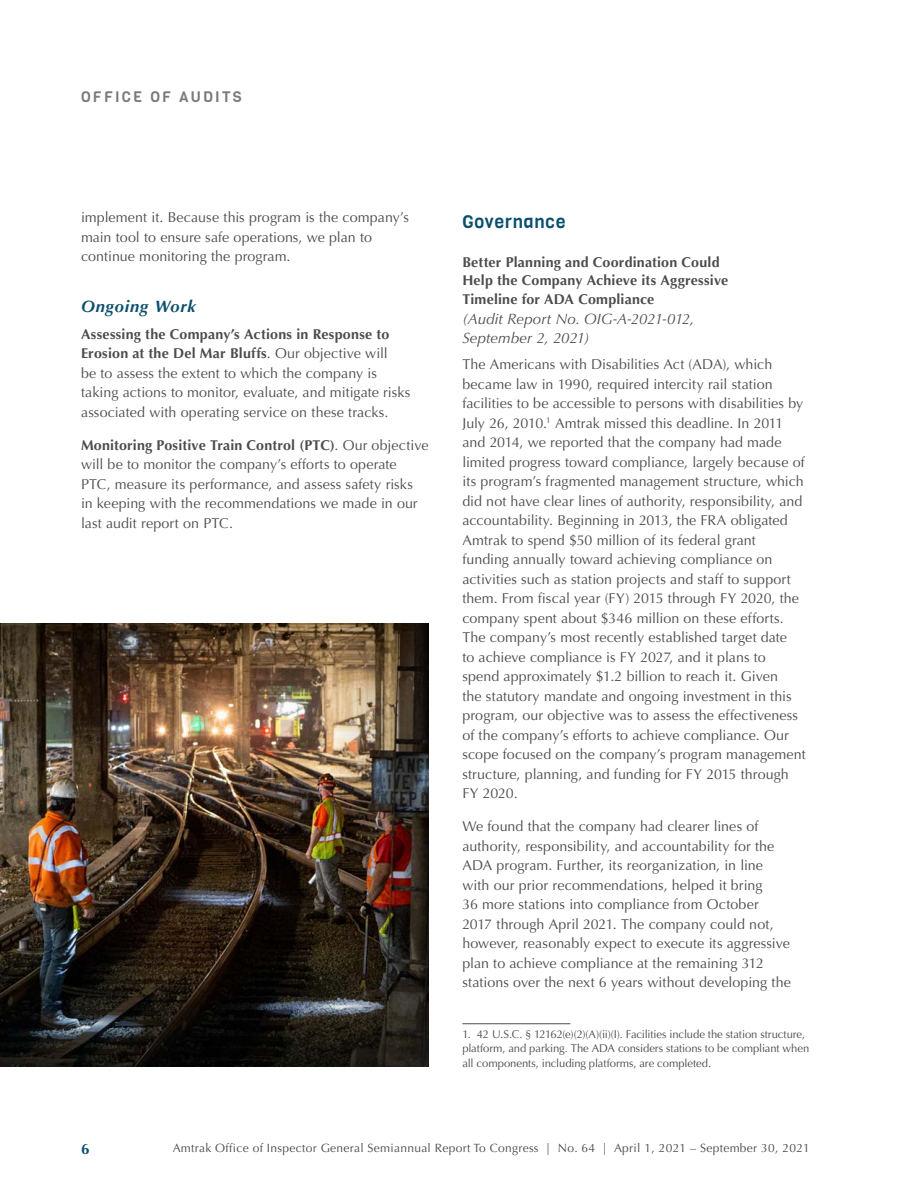
<style>
.page{position:relative;width:918px;height:1188px;background:#fff}
.page>*{position:absolute;margin:0;border:0;box-sizing:border-box;transform-origin:0 0}
.t1{font:18px "Viga";letter-spacing:.04em;color:#0b4f6d}
.Ongoing_Work_Header{font:italic 700 16.5px "Optima";letter-spacing:.04em;color:#0b4f6d}
.H2_Italics{font:italic 15px/19.5px "Optima";letter-spacing:.005em;color:#4b4c4d}
.Title_2_Sub{font:15px "Viga";letter-spacing:.15em;color:#797b7e}
.t2{font:700 15px "Optima";color:#0b4f6d}
.main_body{font:14.25px/19.5px "Optima";letter-spacing:.005em;color:#4b4c4d}
.H1_Annotation{font:700 14.25px/18.8px "Optima";letter-spacing:.015em;color:#4b4c4d}
.t3{font:12px "Optima";letter-spacing:.025em;color:#4b4c4d}
.Foot_notes{font:11.25px/14.2px "Optima";letter-spacing:-.005em;color:#4b4c4d}
.s1{font-weight:700}
</style>
<div class="page">
<img style="left:0;top:623px;width:429px;height:443px">
<hr style="left:462px;top:1023px;width:108px;height:1px;background:#4b4c4d">
<p class="Title_2_Sub" style="left:81px;top:87px;width:162px">OFFICE OF AUDITS</p>
<p class="main_body" style="left:81px;top:208px;width:329px">implement it. Because this program is the company’s main tool to ensure safe operations, we plan to continue monitoring the program.</p>
<p class="Ongoing_Work_Header" style="left:81px;top:297px;width:116px">Ongoing Work</p>
<p class="main_body" style="left:81px;top:324px;width:331px"><span class="s1">Assessing the Company’s Actions in Response to Erosion at the Del Mar Bluffs</span>. Our objective will<br>be to assess the extent to which the company is taking actions to monitor, evaluate, and mitigate risks associated with operating service on these tracks.</p>
<p class="main_body" style="left:81px;top:435px;width:349px"><span class="s1">Monitoring Positive Train Control (PTC)</span>. Our objective will be to monitor the company’s efforts to operate PTC, measure its performance, and assess safety risks<br>in keeping with the recommendations we made in our last audit report on PTC.</p>
<h1 class="t1" style="left:462px;top:209px;width:105px">Governance</h1>
<p class="H1_Annotation" style="left:462px;top:252px;width:267px">Better Planning and Coordination Could<br>Help the Company Achieve its Aggressive<br>Timeline for ADA Compliance</p>
<p class="H2_Italics" style="left:462px;top:309px;width:233px">(Audit Report No. OIG-A-2021-012,<br>September 2, 2021)</p>
<p class="main_body" style="left:462px;top:355px;width:345px">The Americans with Disabilities Act (ADA), which became law in 1990, required intercity rail station facilities to be accessible to persons with disabilities by July 26, 2010.<sup>1</sup> Amtrak missed this deadline. In 2011 and 2014, we reported that the company had made limited progress toward compliance, largely because of its program’s fragmented management structure, which did not have clear lines of authority, responsibility, and accountability. Beginning in 2013, the FRA obligated Amtrak to spend $50 million of its federal grant funding annually toward achieving compliance on activities such as station projects and staff to support them. From fiscal year (FY) 2015 through FY 2020, the company spent about $346 million on these efforts.<br>The company’s most recently established target date<br>to achieve compliance is FY 2027, and it plans to spend approximately $1.2 billion to reach it. Given<br>the statutory mandate and ongoing investment in this program, our objective was to assess the effectiveness of the company’s efforts to achieve compliance. Our scope focused on the company’s program management structure, planning, and funding for FY 2015 through FY 2020.</p>
<p class="main_body" style="left:462px;top:817px;width:330px">We found that the company had clearer lines of authority, responsibility, and accountability for the ADA program. Further, its reorganization, in line with our prior recommendations, helped it bring<br>36 more stations into compliance from October 2017 through April 2021. The company could not, however, reasonably expect to execute its aggressive plan to achieve compliance at the remaining 312 stations over the next 6 years without developing the</p>
<p class="Foot_notes" style="left:462px;top:1027px;width:348px">1. 42 U.S.C. § 12162(e)(2)(A)(ii)(I). Facilities include the station structure, platform, and parking. The ADA considers stations to be compliant when all components, including platforms, are completed.</p>
<p class="t2" style="left:81px;top:1140px;width:10px">6</p>
<p class="t3" style="left:173px;top:1141px;width:639px">Amtrak Office of Inspector General Semiannual Report To Congress | No. 64 | April 1, 2021 – September 30, 2021</p>
</div>
